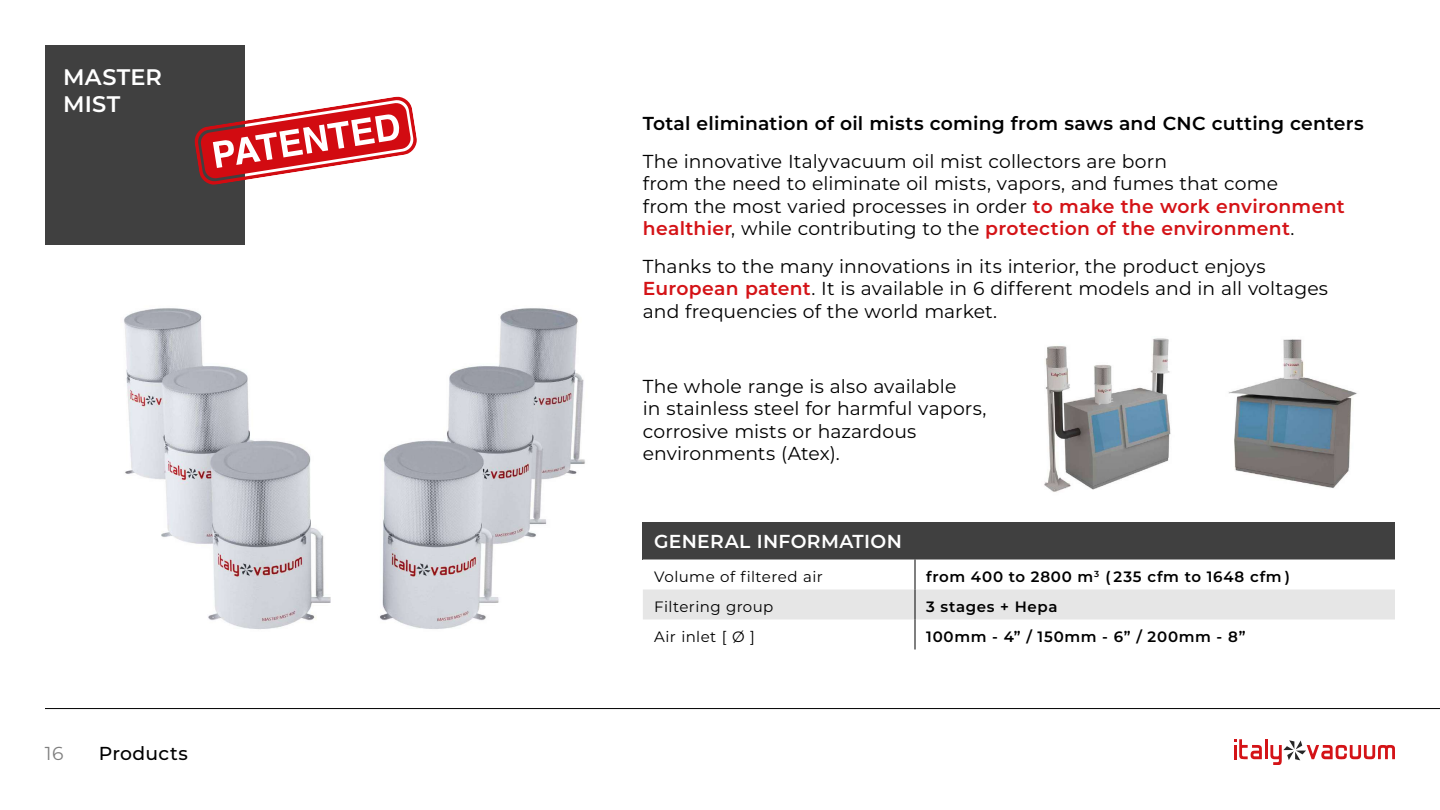
<style>
.page{position:relative;width:1440px;height:810px;background:#fff}
.page>*{position:absolute;margin:0;border:0;box-sizing:border-box;transform-origin:0 0}
.t1{font:600 22.5px/27px "Montserrat";letter-spacing:.01em;color:#fff}
.t2{font:18.75px/22.5px "Montserrat";letter-spacing:.005em;color:#000}
.t3{font:600 18.75px "Montserrat";letter-spacing:.01em;color:#000}
.t4{font:600 18.75px "Montserrat";letter-spacing:.02em;color:#fff}
.t5{font:500 18.75px "Montserrat";letter-spacing:.015em;color:#000}
.t6{font:18.75px "Montserrat";color:#808080}
.t7{font:600 15px "Montserrat";letter-spacing:.05em;color:#000}
.t8{font:15px "Montserrat";letter-spacing:.025em;color:#000}
.s1{font-weight:600;color:#d41317}
</style>
<div class="page">
<img style="left:63px;top:87px;width:522px;height:542px">
<svg style="left:1234px;top:739px;width:28px;height:20px"></svg>
<hr style="left:1265px;top:739px;width:3px;height:20px;background:#d41317">
<svg style="left:1270px;top:740px;width:125px;height:25px"></svg>
<div style="left:45px;top:45px;width:199px;height:199px;background:#404040"></div>
<svg style="left:194px;top:96px;width:224px;height:90px"></svg>
<hr style="left:45px;top:708px;width:1395px;height:1px;background:#000">
<img style="left:1228px;top:339px;width:129px;height:149px">
<img style="left:1044px;top:338px;width:127px;height:154px">
<div style="left:643px;top:522px;width:752px;height:38px;background:#404040"></div>
<svg style="left:643px;top:560px;width:752px;height:90px"></svg>
<div style="left:643px;top:590px;width:752px;height:30px;background:#e6e6e6"></div>
<hr style="left:915px;top:560px;width:1px;height:30px;background:#000">
<hr style="left:915px;top:590px;width:1px;height:30px;background:#000">
<hr style="left:915px;top:620px;width:1px;height:30px;background:#000">
<p class="t1" style="left:63px;top:63px;width:100px">MASTER<br>MIST</p>
<p class="t6" style="left:45px;top:741px;width:20px">16</p>
<p class="t5" style="left:99px;top:741px;width:90px">Products</p>
<p class="t3" style="left:643px;top:111px;width:723px">Total elimination of oil mists coming from saws and CNC cutting centers</p>
<p class="t2" style="left:643px;top:149px;width:703px">The innovative Italyvacuum oil mist collectors are born<br>from the need to eliminate oil mists, vapors, and fumes that come<br>from the most varied processes in order <span class="s1">to make the work environment healthier</span>, while contributing to the <span class="s1">protection of the environment</span>.</p>
<p class="t2" style="left:643px;top:254px;width:687px">Thanks to the many innovations in its interior, the product enjoys<br><span class="s1">European patent</span>. It is available in 6 different models and in all voltages and frequencies of the world market.</p>
<p class="t2" style="left:643px;top:374px;width:345px">The whole range is also available<br>in stainless steel for harmful vapors, corrosive mists or hazardous environments (Atex).</p>
<p class="t4" style="left:654px;top:529px;width:249px">GENERAL INFORMATION</p>
<p class="t8" style="left:654px;top:566px;width:170px">Volume of filtered air</p>
<p class="t7" style="left:926px;top:566px;width:365px">from 400 to 2800 m<sup>3</sup> ( 235 cfm to 1648 cfm )</p>
<p class="t8" style="left:654px;top:596px;width:121px">Filtering group</p>
<p class="t7" style="left:926px;top:596px;width:133px">3 stages + Hepa</p>
<p class="t8" style="left:654px;top:626px;width:102px">Air inlet [ Ø ]</p>
<p class="t7" style="left:926px;top:626px;width:321px">100mm - 4” / 150mm - 6” / 200mm - 8”</p>
</div>
